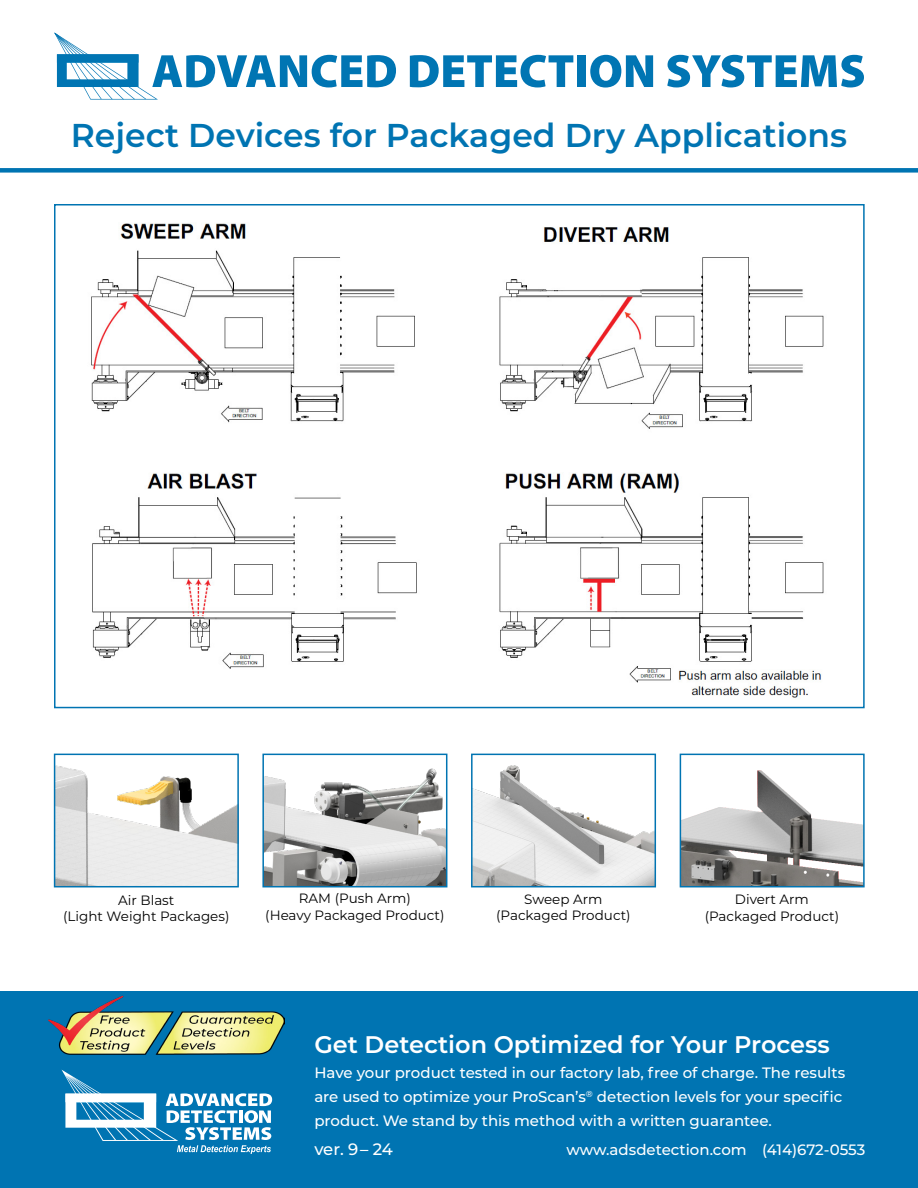
<style>
.page{position:relative;width:918px;height:1188px;background:#fff}
.page>*{position:absolute;margin:0;border:0;box-sizing:border-box;transform-origin:0 0}
.t1{font:600 33px "Montserrat";color:#0074b2}
.t2{font:600 24px "Montserrat";color:#fff}
.t3{font:500 16.5px "Montserrat";color:#fff}
.t4{font:500 15px/24px "Montserrat";color:#fff}
.t5{font:13.5px/16.2px "Montserrat";color:#000;text-align:center}
</style>
<div class="page">
<div style="left:0;top:991px;width:918px;height:197px;background:#0074b2"></div>
<img style="left:49px;top:995px;width:236px;height:60px">
<svg style="left:62px;top:1070px;width:210px;height:84px"></svg>
<div style="left:0;top:168px;width:918px;height:5px;background:#0074b2"></div>
<svg style="left:410px;top:55px;width:163px;height:32px"></svg>
<div style="left:577px;top:55px;width:9px;height:32px;background:#0075b3"></div>
<svg style="left:590px;top:55px;width:63px;height:33px"></svg>
<svg style="left:667px;top:55px;width:197px;height:32px"></svg>
<svg style="left:54px;top:32px;width:342px;height:68px"></svg>
<img style="left:91px;top:223px;width:733px;height:475px">
<img style="left:57px;top:766px;width:179px;height:118px">
<div style="left:54px;top:754px;width:185px;height:133px;border:2px solid #0074b2"></div>
<img style="left:265px;top:768px;width:179px;height:116px">
<div style="left:262px;top:754px;width:185px;height:133px;border:2px solid #0074b2"></div>
<img style="left:474px;top:765px;width:179px;height:119px">
<div style="left:471px;top:754px;width:185px;height:133px;border:2px solid #0074b2"></div>
<img style="left:683px;top:770px;width:179px;height:114px">
<div style="left:680px;top:754px;width:185px;height:133px;border:2px solid #0074b2"></div>
<h1 class="t1" style="left:71px;top:112px;width:778px">Reject Devices for Packaged Dry Applications</h1>
<p class="t5" style="left:265px;top:890px;width:181px">RAM (Push Arm)<br>(Heavy Packaged Product)</p>
<p class="t5" style="left:63px;top:891px;width:168px">Air Blast<br>(Light Weight Packages)</p>
<p class="t5" style="left:496px;top:891px;width:136px">Sweep Arm (Packaged Product)</p>
<p class="t5" style="left:705px;top:891px;width:136px">Divert Arm (Packaged Product)</p>
<h2 class="t2" style="left:314px;top:1028px;width:517px">Get Detection Optimized for Your Process</h2>
<p class="t4" style="left:314px;top:1060px;width:532px">Have your product tested in our factory lab, free of charge. The results are used to optimize your ProScan’s<sup>®</sup> detection levels for your specific product. We stand by this method with a written guarantee.</p>
<p class="t4" style="left:566px;top:1137px;width:300px">www.adsdetection.com (414)672-0553</p>
<p class="t3" style="left:314px;top:1137px;width:80px">ver. 9– 24</p>
</div>
